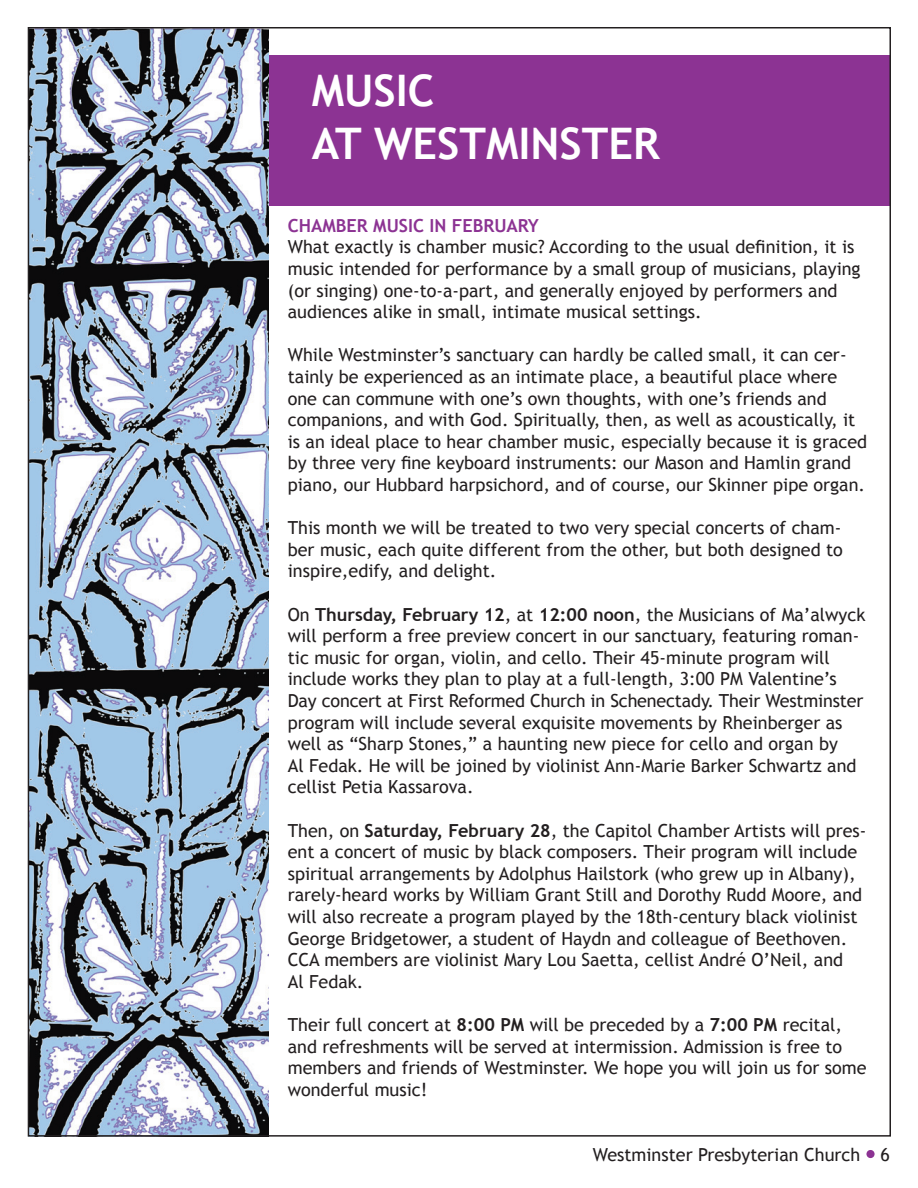
<style>
.page{position:relative;width:918px;height:1188px;background:#fff}
.page>*{position:absolute;margin:0;border:0;box-sizing:border-box;transform-origin:0 0}
.t1{font:700 43.5px/52.5px "Trebuchet MS";color:#fff}
.t2{font:18px/21.6px "Trebuchet MS";color:#231f20}
.t3{font:700 18px "Trebuchet MS";color:#8c3393}
.s1{font-weight:700}
.s2{color:#8c3393}
</style>
<div class="page">
<div style="left:29px;top:56px;width:862px;height:150px;background:#8c3393"></div>
<img style="left:31px;top:30px;width:238px;height:1104px">
<svg style="left:866px;top:1150px;width:9px;height:9px"></svg>
<h1 class="t1" style="left:312px;top:65px;width:350px">MUSIC<br>AT WESTMINSTER</h1>
<p class="t3" style="left:288px;top:214px;width:253px">CHAMBER MUSIC IN FEBRUARY</p>
<p class="t2" style="left:288px;top:236px;width:574px">What exactly is chamber music? According to the usual definition, it is music intended for performance by a small group of musicians, playing (or singing) one-to-a-part, and generally enjoyed by performers and audiences alike in small, intimate musical settings.</p>
<p class="t2" style="left:288px;top:344px;width:581px">While Westminster’s sanctuary can hardly be called small, it can cer&shy;tainly be experienced as an intimate place, a beautiful place where one can commune with one’s own thoughts, with one’s friends and companions, and with God. Spiritually, then, as well as acoustically, it is an ideal place to hear chamber music, especially because it is graced by three very fine keyboard instruments: our Mason and Hamlin grand piano, our Hubbard harpsichord, and of course, our Skinner pipe organ.</p>
<p class="t2" style="left:288px;top:517px;width:557px;text-align:justify">This month we will be treated to two very special concerts of cham&shy;ber music, each quite different from the other, but both designed to inspire,edify, and delight.</p>
<p class="t2" style="left:288px;top:604px;width:579px">On <span class="s1">Thursday, February 12</span>, at <span class="s1">12:00 noon</span>, the Musicians of Ma’alwyck will perform a free preview concert in our sanctuary, featuring roman&shy;tic music for organ, violin, and cello. Their 45-minute program will include works they plan to play at a full-length, 3:00 PM Valentine’s Day concert at First Reformed Church in Schenectady. Their Westminster program will include several exquisite movements by Rheinberger as well as “Sharp Stones,” a haunting new piece for cello and organ by<br>Al Fedak. He will be joined by violinist Ann-Marie Barker Schwartz and cellist Petia Kassarova.</p>
<p class="t2" style="left:288px;top:820px;width:580px">Then, on <span class="s1">Saturday, February 28</span>, the Capitol Chamber Artists will pres&shy;ent a concert of music by black composers. Their program will include spiritual arrangements by Adolphus Hailstork (who grew up in Albany), rarely-heard works by William Grant Still and Dorothy Rudd Moore, and will also recreate a program played by the 18th-century black violinist George Bridgetower, a student of Haydn and colleague of Beethoven.<br>CCA members are violinist Mary Lou Saetta, cellist André O’Neil, and<br>Al Fedak.</p>
<p class="t2" style="left:288px;top:1014px;width:580px">Their full concert at <span class="s1">8:00 PM</span> will be preceded by a <span class="s1">7:00 PM</span> recital, and refreshments will be served at intermission. Admission is free to members and friends of Westminster. We hope you will join us for some wonderful music!</p>
<p class="t2" style="left:593px;top:1144px;width:299px">Westminster Presbyterian Church <span class="s2">•</span> 6</p>
</div>
